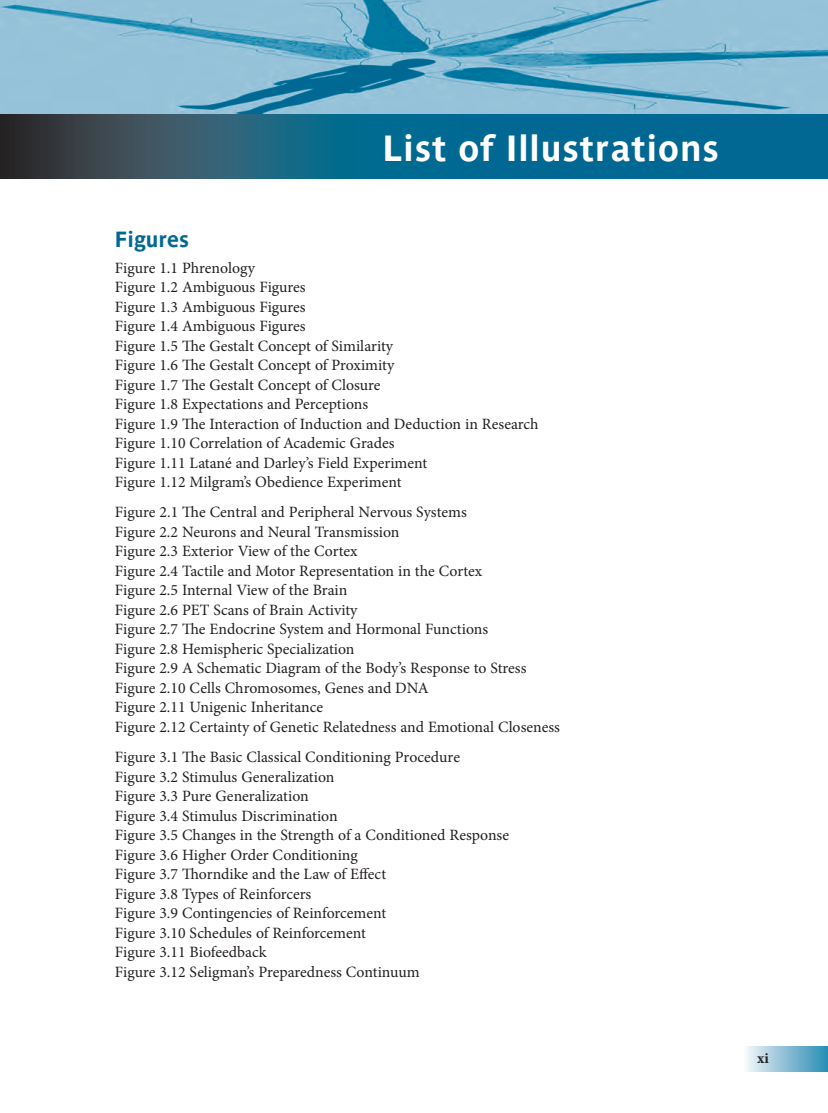
<style>
.page{position:relative;width:828px;height:1113px;background:#fff}
.page>*{position:absolute;margin:0;border:0;box-sizing:border-box;transform-origin:0 0}
.t1{font:700 36px "Parisine";letter-spacing:.025em;color:#fff}
.t2{font:700 21.75px "Parisine";color:#006893}
.t3{font:15.75px/19.5px "Minion Pro";color:#231f20}
.t4{font:700 15px "Minion Pro";color:#231f20}
</style>
<div class="page">
<div style="left:742px;top:1046px;width:86px;height:25px;background:linear-gradient(to right,#fbf9fd,#298cb5)"></div>
<img style="left:0;top:0;width:828px;height:115px">
<img style="left:0;top:115px;width:828px;height:64px">
<h1 class="t1" style="left:382px;top:127px;width:338px">List of Illustrations</h1>
<h2 class="t2" style="left:115px;top:226px;width:76px">Figures</h2>
<p class="t3" style="left:115px;top:258px;width:425px">Figure 1.1 Phrenology<br>Figure 1.2 Ambiguous Figures<br>Figure 1.3 Ambiguous Figures<br>Figure 1.4 Ambiguous Figures<br>Figure 1.5 The Gestalt Concept of Similarity<br>Figure 1.6 The Gestalt Concept of Proximity<br>Figure 1.7 The Gestalt Concept of Closure<br>Figure 1.8 Expectations and Perceptions<br>Figure 1.9 The Interaction of Induction and Deduction in Research Figure 1.10 Correlation of Academic Grades<br>Figure 1.11 Latané and Darley’s Field Experiment<br>Figure 1.12 Milgram’s Obedience Experiment</p>
<p class="t3" style="left:115px;top:502px;width:446px">Figure 2.1 The Central and Peripheral Nervous Systems<br>Figure 2.2 Neurons and Neural Transmission<br>Figure 2.3 Exterior View of the Cortex<br>Figure 2.4 Tactile and Motor Representation in the Cortex<br>Figure 2.5 Internal View of the Brain<br>Figure 2.6 PET Scans of Brain Activity<br>Figure 2.7 The Endocrine System and Hormonal Functions<br>Figure 2.8 Hemispheric Specialization<br>Figure 2.9 A Schematic Diagram of the Body’s Response to Stress Figure 2.10 Cells Chromosomes, Genes and DNA<br>Figure 2.11 Unigenic Inheritance<br>Figure 2.12 Certainty of Genetic Relatedness and Emotional Closeness</p>
<p class="t3" style="left:115px;top:747px;width:396px">Figure 3.1 The Basic Classical Conditioning Procedure<br>Figure 3.2 Stimulus Generalization<br>Figure 3.3 Pure Generalization<br>Figure 3.4 Stimulus Discrimination<br>Figure 3.5 Changes in the Strength of a Conditioned Response Figure 3.6 Higher Order Conditioning<br>Figure 3.7 Thorndike and the Law of Effect<br>Figure 3.8 Types of Reinforcers<br>Figure 3.9 Contingencies of Reinforcement<br>Figure 3.10 Schedules of Reinforcement<br>Figure 3.11 Biofeedback<br>Figure 3.12 Seligman’s Preparedness Continuum</p>
<p class="t4" style="left:757px;top:1048px;width:13px">xi</p>
</div>
